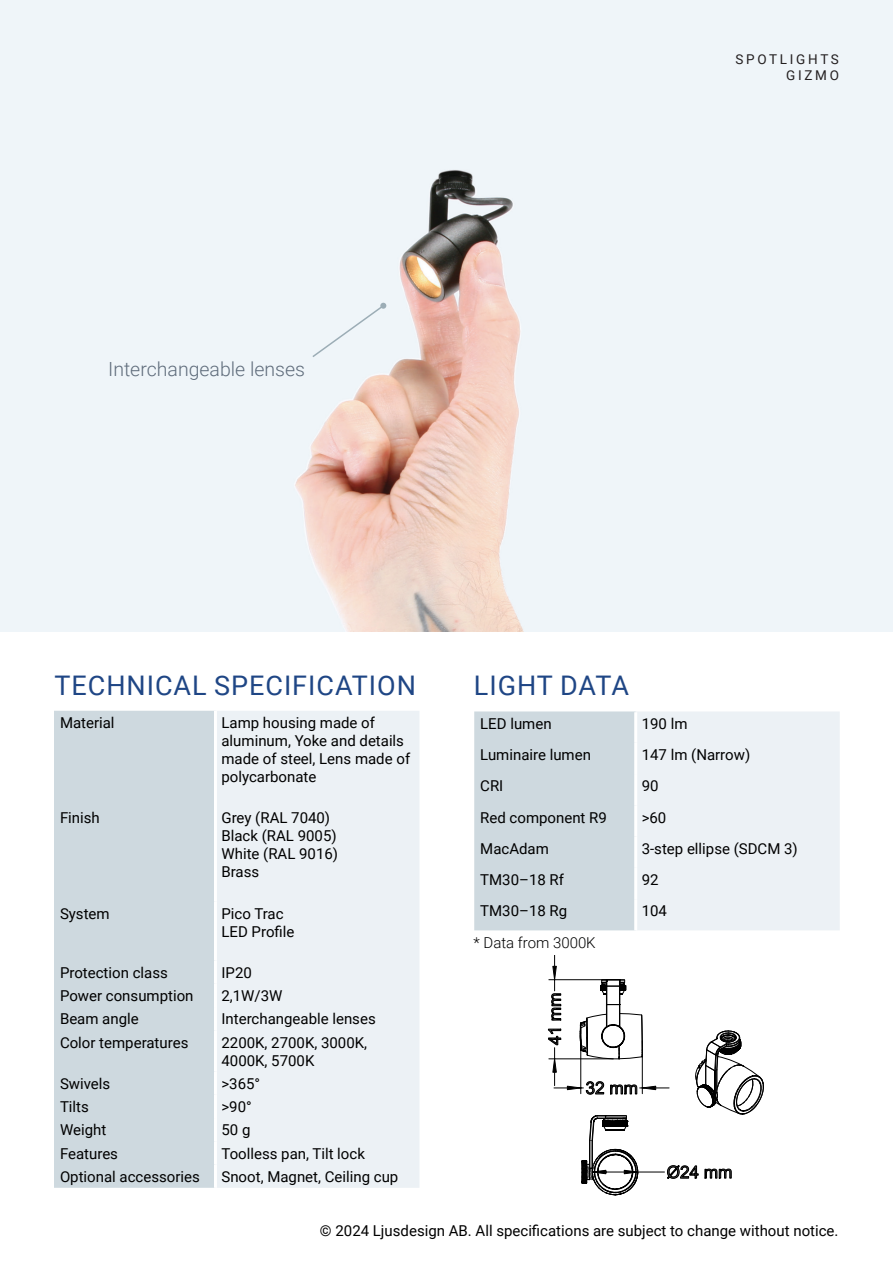
<style>
.page{position:relative;width:893px;height:1263px;background:#fff}
.page>*{position:absolute;margin:0;border:0;box-sizing:border-box;transform-origin:0 0}
.Heading__Product_spread_R{font:27px "Roboto";letter-spacing:.035em;color:#1f4685}
.Paragraph__regular{font:300 19.5px "Roboto";color:#5f6c7b}
.Paragraph__regular-2{font:15px/18px "Roboto";color:#000}
.Paragraph__regular-3{font:300 15px "Roboto";color:#000}
.Heading__inactive{font:13.5px "Roboto";letter-spacing:.2em;color:#231f20}
</style>
<div class="page">
<img style="left:0;top:0;width:893px;height:631px">
<div style="left:54px;top:711px;width:160px;height:477px;background:#ced9df"></div>
<div style="left:217px;top:711px;width:202px;height:477px;background:#ecf1f5"></div>
<svg style="left:474px;top:711px;width:366px;height:219px;background:#dee6eb"></svg>
<hr style="left:634px;top:712px;width:3px;height:31px;background:#fff">
<hr style="left:634px;top:743px;width:3px;height:31px;background:#fff">
<hr style="left:634px;top:774px;width:3px;height:31px;background:#fff">
<hr style="left:634px;top:805px;width:3px;height:31px;background:#fff">
<hr style="left:634px;top:836px;width:3px;height:32px;background:#fff">
<hr style="left:634px;top:868px;width:3px;height:31px;background:#fff">
<hr style="left:634px;top:899px;width:3px;height:31px;background:#fff">
<div style="left:311px;top:303px;width:75px;height:56px;background:#eff5f9"></div>
<svg style="left:548px;top:955px;width:216px;height:240px"></svg>
<p class="Paragraph__regular" style="left:108px;top:356px;width:198px">Interchangeable lenses</p>
<p class="Heading__inactive" style="left:735px;top:50px;width:105px">SPOTLIGHTS</p>
<p class="Heading__inactive" style="left:786px;top:66px;width:54px">GIZMO</p>
<p class="Heading__Product_spread_R" style="left:54px;top:667px;width:363px">TECHNICAL SPECIFICATION</p>
<p class="Heading__Product_spread_R" style="left:474px;top:667px;width:156px">LIGHT DATA</p>
<p class="Paragraph__regular-2" style="left:60px;top:713px;width:56px">Material</p>
<p class="Paragraph__regular-2" style="left:221px;top:713px;width:190px">Lamp housing made of aluminum, Yoke and details made of steel, Lens made of polycarbonate</p>
<p class="Paragraph__regular-2" style="left:60px;top:808px;width:41px">Finish</p>
<p class="Paragraph__regular-2" style="left:221px;top:808px;width:110px">Grey (RAL 7040)</p>
<p class="Paragraph__regular-2" style="left:221px;top:826px;width:117px">Black (RAL 9005)</p>
<p class="Paragraph__regular-2" style="left:221px;top:844px;width:118px">White (RAL 9016)</p>
<p class="Paragraph__regular-2" style="left:221px;top:862px;width:39px">Brass</p>
<p class="Paragraph__regular-2" style="left:60px;top:904px;width:51px">System</p>
<p class="Paragraph__regular-2" style="left:221px;top:904px;width:64px">Pico Trac</p>
<p class="Paragraph__regular-2" style="left:221px;top:922px;width:74px">LED Profile</p>
<p class="Paragraph__regular-2" style="left:60px;top:963px;width:109px">Protection class</p>
<p class="Paragraph__regular-2" style="left:221px;top:963px;width:32px">IP20</p>
<p class="Paragraph__regular-2" style="left:60px;top:986px;width:135px">Power consumption</p>
<p class="Paragraph__regular-2" style="left:221px;top:986px;width:63px">2,1W/3W</p>
<p class="Paragraph__regular-2" style="left:60px;top:1009px;width:80px">Beam angle</p>
<p class="Paragraph__regular-2" style="left:221px;top:1009px;width:156px">Interchangeable lenses</p>
<p class="Paragraph__regular-2" style="left:60px;top:1033px;width:130px">Color temperatures</p>
<p class="Paragraph__regular-2" style="left:221px;top:1033px;width:147px">2200K, 2700K, 3000K,<br>4000K, 5700K</p>
<p class="Paragraph__regular-2" style="left:60px;top:1074px;width:52px">Swivels</p>
<p class="Paragraph__regular-2" style="left:221px;top:1074px;width:40px">&gt;365°</p>
<p class="Paragraph__regular-2" style="left:60px;top:1097px;width:30px">Tilts</p>
<p class="Paragraph__regular-2" style="left:221px;top:1097px;width:32px">&gt;90°</p>
<p class="Paragraph__regular-2" style="left:60px;top:1120px;width:48px">Weight</p>
<p class="Paragraph__regular-2" style="left:221px;top:1120px;width:30px">50 g</p>
<p class="Paragraph__regular-2" style="left:60px;top:1144px;width:60px">Features</p>
<p class="Paragraph__regular-2" style="left:221px;top:1144px;width:145px">Toolless pan, Tilt lock</p>
<p class="Paragraph__regular-2" style="left:60px;top:1167px;width:141px">Optional accessories</p>
<p class="Paragraph__regular-2" style="left:221px;top:1167px;width:178px">Snoot, Magnet, Ceiling cup</p>
<p class="Paragraph__regular-2" style="left:480px;top:714px;width:73px">LED lumen</p>
<p class="Paragraph__regular-2" style="left:642px;top:714px;width:47px">190 lm</p>
<p class="Paragraph__regular-2" style="left:480px;top:745px;width:112px">Luminaire lumen</p>
<p class="Paragraph__regular-2" style="left:642px;top:745px;width:110px">147 lm (Narrow)</p>
<p class="Paragraph__regular-2" style="left:480px;top:776px;width:25px">CRI</p>
<p class="Paragraph__regular-2" style="left:642px;top:776px;width:18px">90</p>
<p class="Paragraph__regular-2" style="left:480px;top:808px;width:128px">Red component R9</p>
<p class="Paragraph__regular-2" style="left:642px;top:808px;width:26px">&gt;60</p>
<p class="Paragraph__regular-2" style="left:480px;top:839px;width:70px">MacAdam</p>
<p class="Paragraph__regular-2" style="left:642px;top:839px;width:158px">3-step ellipse (SDCM 3)</p>
<p class="Paragraph__regular-2" style="left:480px;top:870px;width:85px">TM30–18 Rf</p>
<p class="Paragraph__regular-2" style="left:642px;top:870px;width:18px">92</p>
<p class="Paragraph__regular-2" style="left:480px;top:901px;width:88px">TM30–18 Rg</p>
<p class="Paragraph__regular-2" style="left:642px;top:901px;width:27px">104</p>
<p class="Paragraph__regular-3" style="left:473px;top:932px;width:124px">* Data from 3000K</p>
<p class="Paragraph__regular-2" style="left:320px;top:1221px;width:520px">© 2024 Ljusdesign AB. All specifications are subject to change without notice.</p>
</div>
